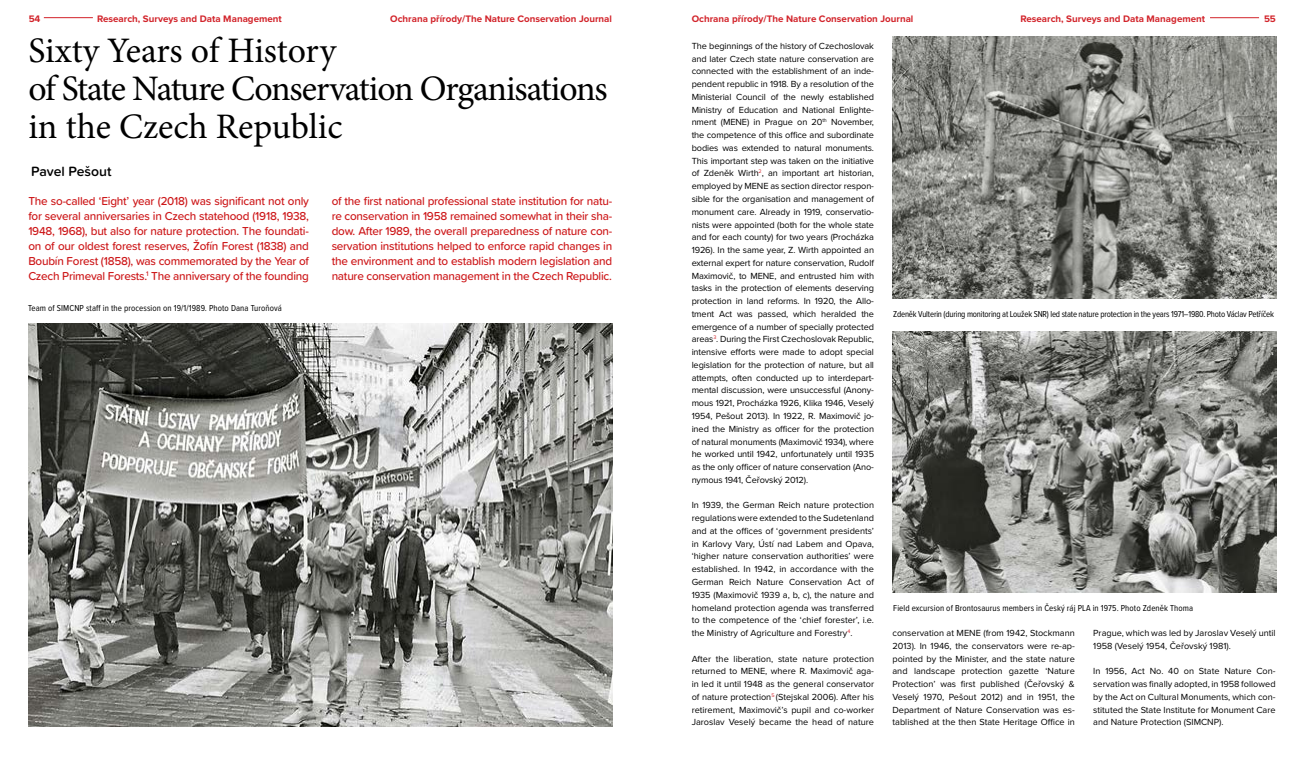
<style>
.page{position:relative;width:1304px;height:766px;background:#fff}
.page>*{position:absolute;margin:0;border:0;box-sizing:border-box;transform-origin:0 0}
.t1{font:35.9px/37.9px "Minion Pro";letter-spacing:-.025em;color:#000}
.t2{font:600 13.9px "Proxima Soft";color:#000}
.t3{font:500 12px/15.1px "Proxima Soft";letter-spacing:-.02em;color:#cd1719;text-align:justify}
.t4{font:700 9.8px "Proxima Nova";color:#d2232a}
.t5{font:9.2px/12.8px "Proxima Nova";color:#000;text-align:justify}
.t6{font:9px "Proxima Nova Cond";letter-spacing:.01em;color:#000}
.t7{font:9px "Proxima Nova Cond";letter-spacing:-.02em;color:#000}
</style>
<div class="page">
<img style="left:893px;top:36px;width:383px;height:262px">
<img style="left:893px;top:331px;width:383px;height:261px">
<img style="left:28px;top:323px;width:584px;height:403px">
<hr style="left:1210px;top:17px;width:49px;height:1px;background:#d2232a">
<hr style="left:44px;top:17px;width:49px;height:1px;background:#d2232a">
<p class="t4" style="left:29px;top:11px;width:13px">54</p>
<p class="t4" style="left:97px;top:11px;width:186px">Research, Surveys and Data Management</p>
<p class="t4" style="left:390px;top:11px;width:223px">Ochrana přírody/The Nature Conservation Journal</p>
<p class="t4" style="left:692px;top:11px;width:223px">Ochrana přírody/The Nature Conservation Journal</p>
<p class="t4" style="left:1020px;top:11px;width:186px">Research, Surveys and Data Management</p>
<p class="t4" style="left:1264px;top:11px;width:13px">55</p>
<h1 class="t1" style="left:28px;top:32px;width:581px">Sixty Years of History<br>of State Nature Conservation Organisations in the Czech Republic</h1>
<p class="t5" style="left:692px;top:39px;width:184px">The beginnings of the history of Czechoslovak and later Czech state nature conservation are connected with the establishment of an inde&shy;pendent republic in 1918. By a resolution of the Ministerial Council of the newly established Ministry of Education and National Enlighte&shy;nment (MENE) in Prague on 20<sup>th</sup> November, the competence of this office and subordinate bodies was extended to natural monuments.<br>This important step was taken on the initiative of Zdeněk Wirth<sup>2</sup>, an important art historian, employed by MENE as section director respon&shy;sible for the organisation and management of monument care. Already in 1919, conservatio&shy;nists were appointed (both for the whole state and for each county) for two years (Procházka 1926). In the same year, Z. Wirth appointed an external expert for nature conservation, Rudolf Maximovič, to MENE, and entrusted him with tasks in the protection of elements deserving protection in land reforms. In 1920, the Allo&shy;tment Act was passed, which heralded the emergence of a number of specially protected areas<sup>3</sup>. During the First Czechoslovak Republic, intensive efforts were made to adopt special legislation for the protection of nature, but all attempts, often conducted up to interdepart&shy;mental discussion, were unsuccessful (Anony&shy;mous 1921, Procházka 1926, Klika 1946, Veselý 1954, Pešout 2013). In 1922, R. Maximovič jo&shy;ined the Ministry as officer for the protection of natural monuments (Maximovič 1934), where he worked until 1942, unfortunately until 1935 as the only officer of nature conservation (Ano&shy;nymous 1941, Čeřovský 2012).</p>
<p class="t5" style="left:692px;top:498px;width:184px">In 1939, the German Reich nature protection regulations were extended to the Sudetenland and at the offices of ‘government presidents’ in Karlovy Vary, Ústí nad Labem and Opava, ‘higher nature conservation authorities’ were established. In 1942, in accordance with the German Reich Nature Conservation Act of 1935 (Maximovič 1939 a, b, c), the nature and homeland protection agenda was transferred to the competence of the ‘chief forester’, i.e. the Ministry of Agriculture and Forestry<sup>4</sup>.</p>
<p class="t5" style="left:692px;top:651px;width:184px">After the liberation, state nature protection returned to MENE, where R. Maximovič aga&shy;in led it until 1948 as the general conservator of nature protection<sup>5</sup> (Stejskal 2006). After his retirement, Maximovič’s pupil and co-worker Jaroslav Veselý became the head of nature</p>
<h2 class="t2" style="left:31px;top:161px;width:82px">Pavel Pešout</h2>
<p class="t3" style="left:28px;top:193px;width:282px">The so-called ‘Eight’ year (2018) was significant not only for several anniversaries in Czech statehood (1918, 1938, 1948, 1968), but also for nature protection. The foundati&shy;on of our oldest forest reserves, Žofín Forest (1838) and Boubín Forest (1858), was commemorated by the Year of Czech Primeval Forests.<sup>1</sup> The anniversary of the founding</p>
<p class="t3" style="left:332px;top:193px;width:282px">of the first national professional state institution for natu&shy;re conservation in 1958 remained somewhat in their sha&shy;dow. After 1989, the overall preparedness of nature con&shy;servation institutions helped to enforce rapid changes in the environment and to establish modern legislation and nature conservation management in the Czech Republic.</p>
<p class="t6" style="left:28px;top:301px;width:255px">Team of SIMCNP staff in the procession on 19/1/1989. Photo Dana Turoňová</p>
<p class="t7" style="left:893px;top:307px;width:382px">Zdeněk Vulterin (during monitoring at Loužek SNR) led state nature protection in the years 1971–1980. Photo Václav Petříček</p>
<p class="t6" style="left:893px;top:601px;width:302px">Field excursion of Brontosaurus members in Český ráj PLA in 1975. Photo Zdeněk Thoma</p>
<p class="t5" style="left:892px;top:626px;width:184px">conservation at MENE (from 1942, Stockmann 2013). In 1946, the conservators were re-ap&shy;pointed by the Minister, and the state nature and landscape protection gazette ‘Nature Protection’ was first published (Čeřovský &amp; Veselý 1970, Pešout 2012) and in 1951, the Department of Nature Conservation was es&shy;tablished at the then State Heritage Office in</p>
<p class="t5" style="left:1093px;top:626px;width:184px">Prague, which was led by Jaroslav Veselý until<br>1958 (Veselý 1954, Čeřovský 1981).</p>
<p class="t5" style="left:1093px;top:664px;width:184px">In 1956, Act No. 40 on State Nature Con&shy;servation was finally adopted, in 1958 followed by the Act on Cultural Monuments, which con&shy;stituted the State Institute for Monument Care and Nature Protection (SIMCNP).</p>
</div>
